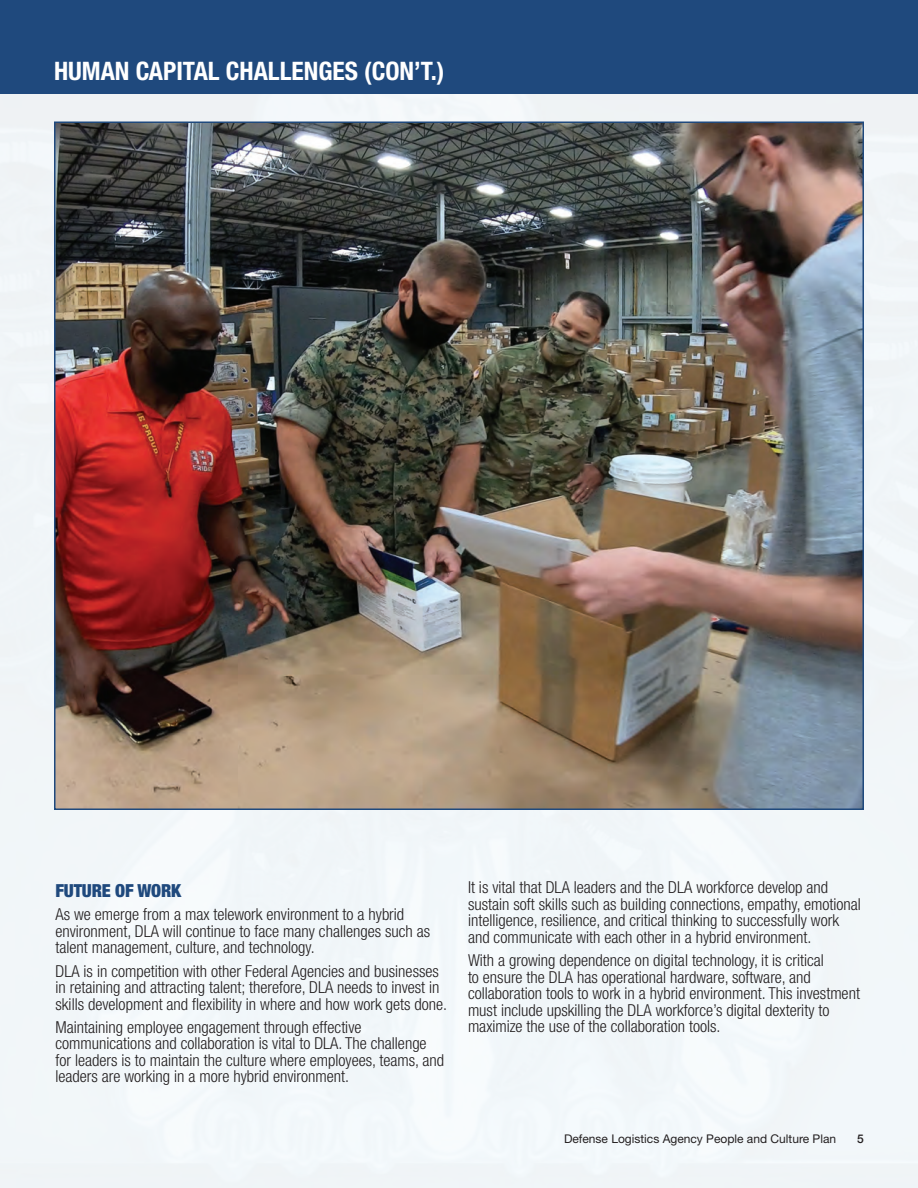
<style>
.page{position:relative;width:918px;height:1188px;background:#fff}
.page>*{position:absolute;margin:0;border:0;box-sizing:border-box;transform-origin:0 0}
.t1{font:700 condensed 25.5px "Helvetica Neue LT Std";color:#fff}
.t2{font:900 condensed 18px "Helvetica Neue LT Std";letter-spacing:-.01em;color:#1f497d}
.t3{font:300 condensed 16.5px/16.5px "Helvetica Neue LT Std";color:#231f20}
.t4{font:12px "Helvetica Neue LT Std";color:#231f20}
.t5{font:500 12px "Helvetica Neue LT Std";color:#231f20}
</style>
<div class="page">
<div style="left:0;top:93px;width:918px;height:1095px;background:#f1f6f9"></div>
<div style="left:0;top:0;width:918px;height:93px;background:#1f497d"></div>
<img style="left:57px;top:125px;width:804px;height:682px">
<h1 class="t1" style="left:54px;top:55px;width:392px">HUMAN CAPITAL CHALLENGES (CON’T.)</h1>
<p class="t2" style="left:56px;top:880px;width:127px">FUTURE OF WORK</p>
<p class="t3" style="left:56px;top:906px;width:376px">As we emerge from a max telework environment to a hybrid environment, DLA will continue to face many challenges such as talent management, culture, and technology.</p>
<p class="t3" style="left:56px;top:962px;width:393px">DLA is in competition with other Federal Agencies and businesses in retaining and attracting talent; therefore, DLA needs to invest in skills development and flexibility in where and how work gets done.</p>
<p class="t3" style="left:56px;top:1019px;width:390px">Maintaining employee engagement through effective communications and collaboration is vital to DLA. The challenge for leaders is to maintain the culture where employees, teams, and leaders are working in a more hybrid environment.</p>
<p class="t3" style="left:468px;top:879px;width:394px">It is vital that DLA leaders and the DLA workforce develop and sustain soft skills such as building connections, empathy, emotional intelligence, resilience, and critical thinking to successfully work and communicate with each other in a hybrid environment.</p>
<p class="t3" style="left:468px;top:952px;width:393px">With a growing dependence on digital technology, it is critical<br>to ensure the DLA has operational hardware, software, and collaboration tools to work in a hybrid environment. This investment must include upskilling the DLA workforce’s digital dexterity to maximize the use of the collaboration tools.</p>
<p class="t4" style="left:564px;top:1131px;width:274px">Defense Logistics Agency People and Culture Plan</p>
<p class="t5" style="left:857px;top:1131px;width:8px">5</p>
</div>
